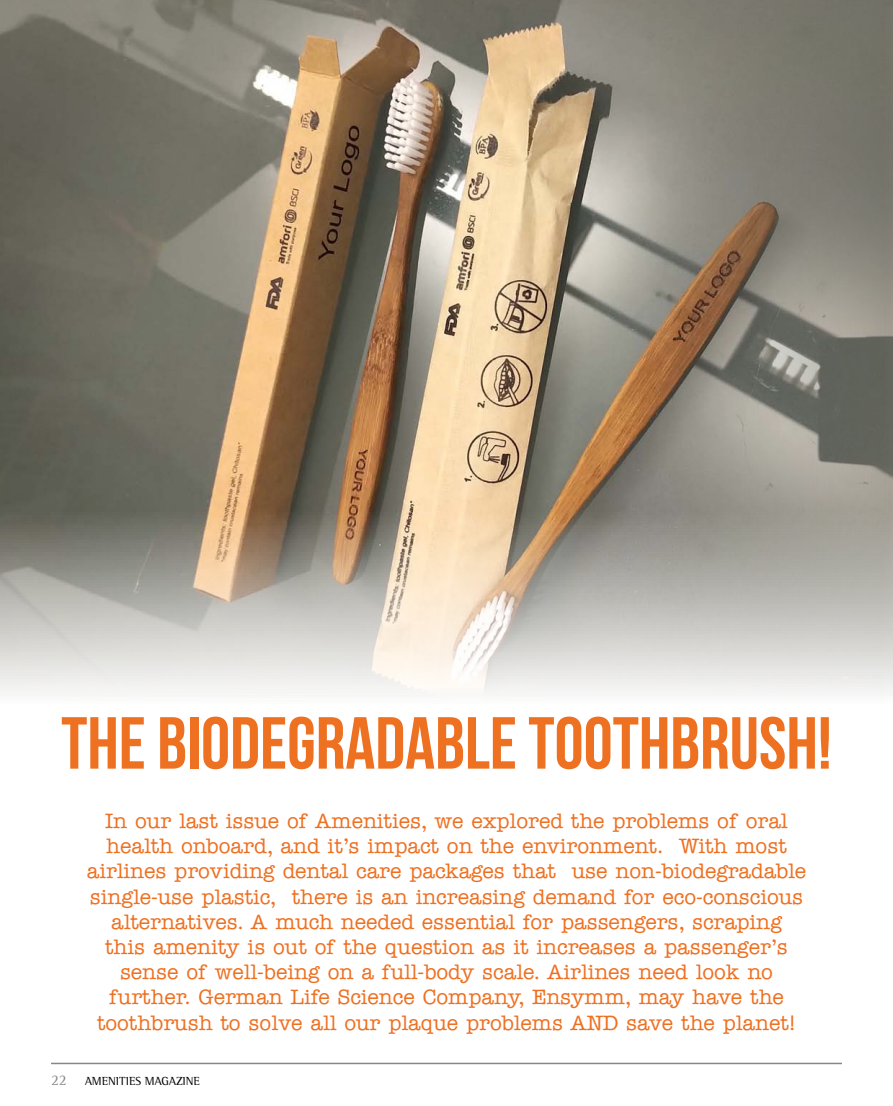
<style>
.page{position:relative;width:893px;height:1106px;background:#fff}
.page>*{position:absolute;margin:0;border:0;box-sizing:border-box;transform-origin:0 0}
.Article_Heading{font:73.5px "Bebas Neue";color:#ee7021}
.Am_Type_-_Body_headi{font:500 21px/25.2px "American Typewriter Std";color:#ee7021;text-align:center}
.t1{font:12px "Rotis Semi Serif Std";color:#000}
.s1{font-size:15px;color:#878787}
</style>
<div class="page">
<hr style="left:51px;top:1062px;width:791px;height:2px;background:#878787">
<img style="left:0;top:0;width:893px;height:693px">
<p class="Article_Heading" style="left:61px;top:703px;width:772px">THE BIODEGRADABLE TOOTHBRUSH!</p>
<p class="Am_Type_-_Body_headi" style="left:87px;top:808px;width:721px">In our last issue of Amenities, we explored the problems of oral health onboard, and it’s impact on the environment. With most airlines providing dental care packages that use non-biodegradable single-use plastic, there is an increasing demand for eco-conscious alternatives. A much needed essential for passengers, scraping<br>this amenity is out of the question as it increases a passenger’s sense of well-being on a full-body scale. Airlines need look no further. German Life Science Company, Ensymm, may have the toothbrush to solve all our plaque problems AND save the planet!</p>
<p class="t1" style="left:51px;top:1073px;width:151px"><span class="s1">22</span> AMENITIES MAGAZINE</p>
</div>
